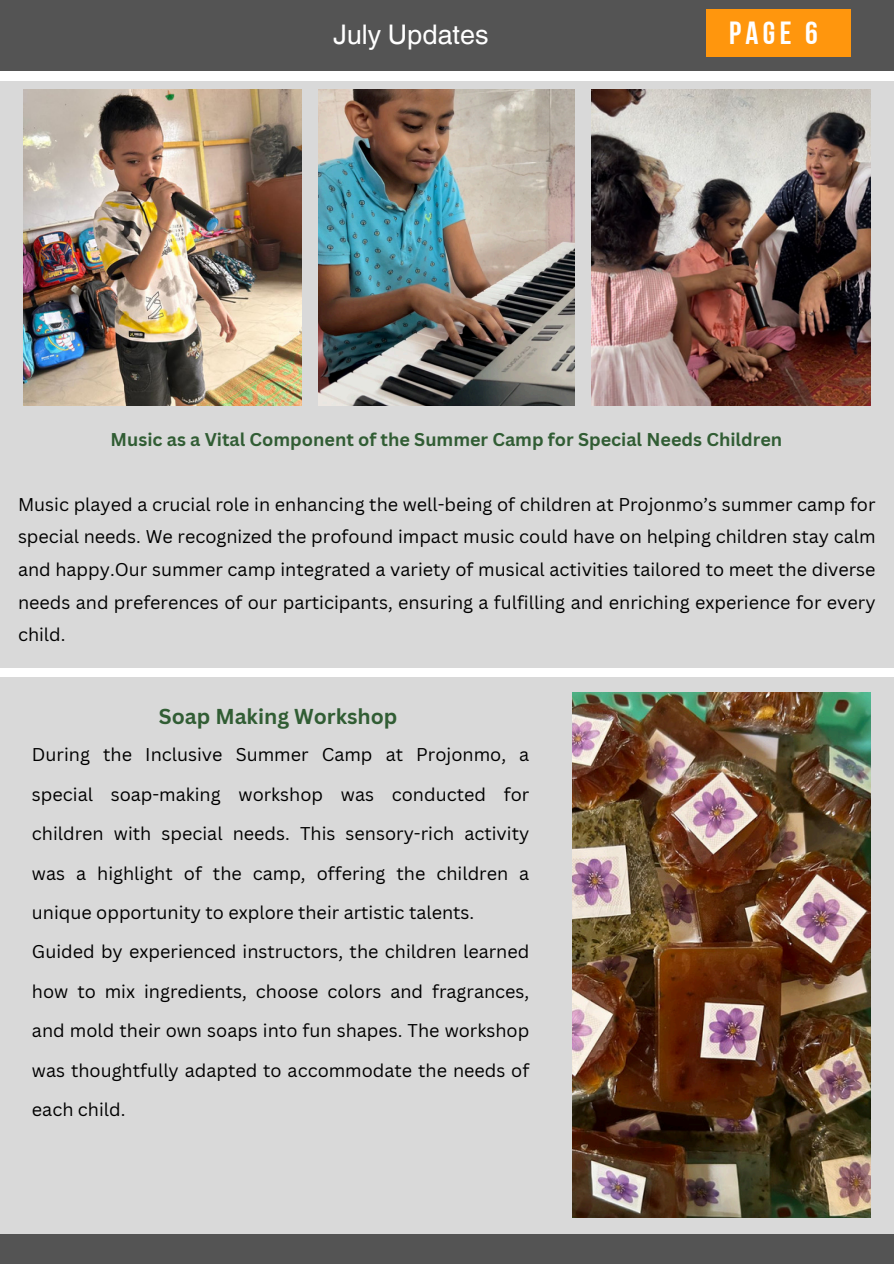
<style>
.page{position:relative;width:894px;height:1264px;background:#fff}
.page>*{position:absolute;margin:0;border:0;box-sizing:border-box;transform-origin:0 0}
.t1{font:31.95px "Bebas Neue Cyrillic";color:#fff}
.t2{font:27px "Helvetica World";color:#fff}
.t3{font:700 21px "Canva Sans";color:#315d34}
.t4{font:18px/39.3px "Canva Sans";color:#000;text-align:justify}
.t5{font:700 18px "Canva Sans";color:#315d34}
</style>
<div class="page">
<div style="left:0;top:0;width:893px;height:71px;background:#545454"></div>
<div style="left:706px;top:10px;width:144px;height:47px;background:#ff960d"></div>
<div style="left:0;top:1233px;width:893px;height:30px;background:#545454"></div>
<div style="left:0;top:81px;width:893px;height:586px;background:#d9d9d9"></div>
<img style="left:24px;top:89px;width:277px;height:316px">
<img style="left:318px;top:89px;width:256px;height:316px">
<img style="left:591px;top:89px;width:278px;height:316px">
<div style="left:0;top:677px;width:893px;height:556px;background:#d9d9d9"></div>
<img style="left:572px;top:692px;width:298px;height:525px">
<p class="t2" style="left:333px;top:18px;width:157px">July Updates</p>
<p class="t1" style="left:729px;top:20px;width:90px">PAGE 6</p>
<h1 class="t5" style="left:111px;top:426px;width:673px">Music as a Vital Component of the Summer Camp for Special Needs Children</h1>
<h2 class="t4" style="left:18px;top:487px;width:858px;line-height:32.7px">Music played a crucial role in enhancing the well-being of children at Projonmo’s summer camp for special needs. We recognized the profound impact music could have on helping children stay calm and happy.Our summer camp integrated a variety of musical activities tailored to meet the diverse needs and preferences of our participants, ensuring a fulfilling and enriching experience for every child.</h2>
<p class="t3" style="left:159px;top:702px;width:240px">Soap Making Workshop</p>
<p class="t4" style="left:32px;top:734px;width:498px">During the Inclusive Summer Camp at Projonmo, a special soap-making workshop was conducted for children with special needs. This sensory-rich activity was a highlight of the camp, offering the children a unique opportunity to explore their artistic talents.</p>
<p class="t4" style="left:32px;top:931px;width:498px">Guided by experienced instructors, the children learned how to mix ingredients, choose colors and fragrances, and mold their own soaps into fun shapes. The workshop was thoughtfully adapted to accommodate the needs of each child.</p>
</div>
